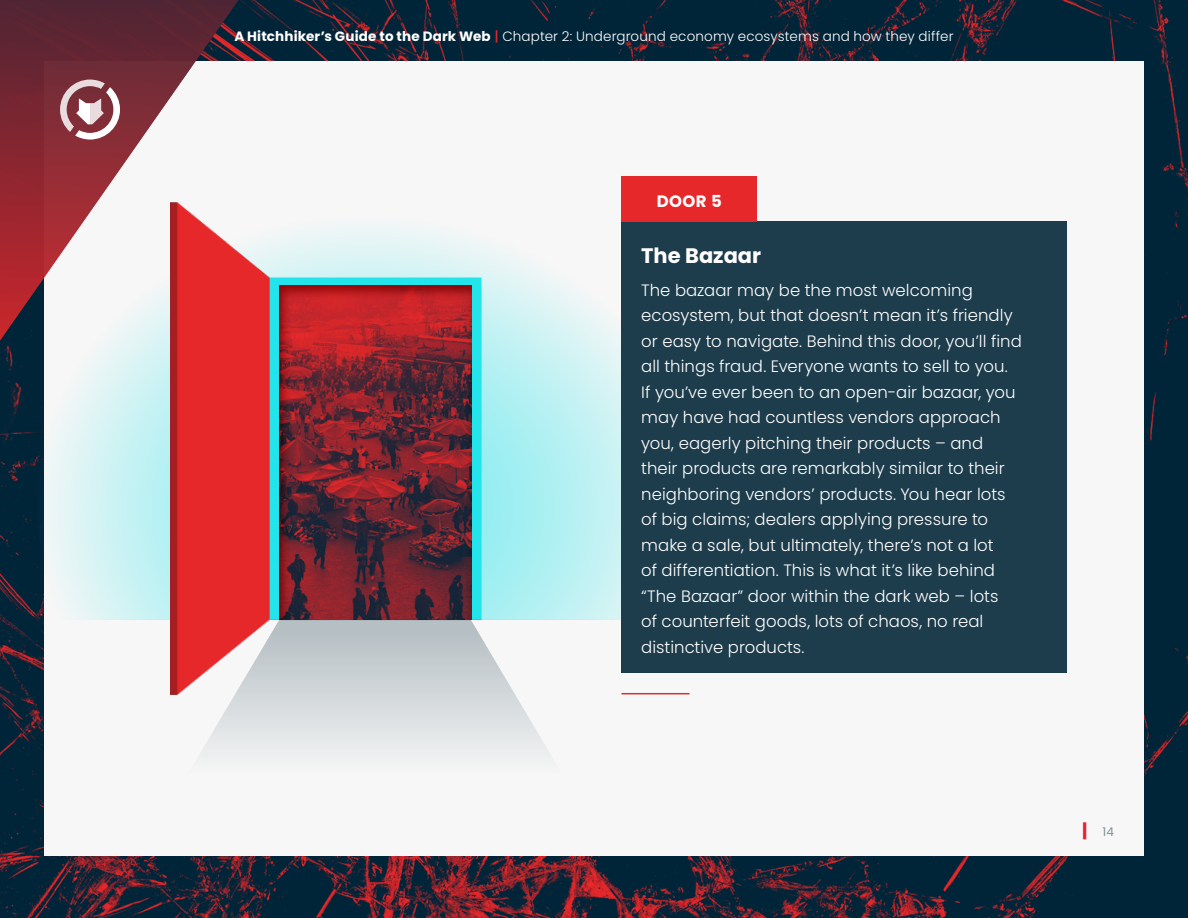
<style>
.page{position:relative;width:1188px;height:918px;background:#fff}
.page>*{position:absolute;margin:0;border:0;box-sizing:border-box;transform-origin:0 0}
.t1{font:700 21px "Poppins";color:#fff}
.t2{font:300 16.5px/25.5px "Poppins";letter-spacing:.005em;color:#fff}
.t3{font:700 16.5px "Poppins";color:#fff}
.t4{font:300 13.5px "Poppins";letter-spacing:.01em;color:#fff}
.t5{font:12px "Poppins";color:#7d9096}
.s1{font-weight:700}
.s2{font-weight:500;color:#e7282b}
.s3{font-weight:700;font-size:18px;color:#e61e2f}
</style>
<div class="page">
<img style="left:0;top:0;width:1188px;height:918px">
<div style="left:44px;top:62px;width:1100px;height:794px;background:#f7f7f7"></div>
<img style="left:0;top:230px;width:764px;height:635px">
<svg style="left:180px;top:458px;width:390px;height:329px"></svg>
<svg style="left:266px;top:274px;width:219px;height:346px;background:#713c46"></svg>
<svg style="left:0;top:0;width:288px;height:399px"></svg>
<svg style="left:60px;top:80px;width:60px;height:60px"></svg>
<div style="left:621px;top:221px;width:445px;height:452px;background:#1d3c4c"></div>
<div style="left:621px;top:176px;width:136px;height:46px;background:#e7282b"></div>
<hr style="left:621px;top:693px;width:69px;height:1px;background:#e7282b">
<p class="t4" style="left:234px;top:29px;width:721px"><span class="s1">A Hitchhiker’s Guide to the Dark Web</span> <span class="s2">|</span> Chapter 2: Underground economy ecosystems and how they differ</p>
<p class="t3" style="left:657px;top:192px;width:66px">DOOR 5</p>
<p class="t1" style="left:641px;top:244px;width:121px">The Bazaar</p>
<p class="t2" style="left:641px;top:277px;width:382px">The bazaar may be the most welcoming ecosystem, but that doesn’t mean it’s friendly or easy to navigate. Behind this door, you’ll find all things fraud. Everyone wants to sell to you.<br>If you’ve ever been to an open-air bazaar, you may have had countless vendors approach you, eagerly pitching their products – and their products are remarkably similar to their neighboring vendors’ products. You hear lots of big claims; dealers applying pressure to make a sale, but ultimately, there’s not a lot<br>of differentiation. This is what it’s like behind “The Bazaar” door within the dark web – lots<br>of counterfeit goods, lots of chaos, no real distinctive products.</p>
<p class="t5" style="left:1082px;top:825px;width:33px"><span class="s3">|</span> 14</p>
</div>
